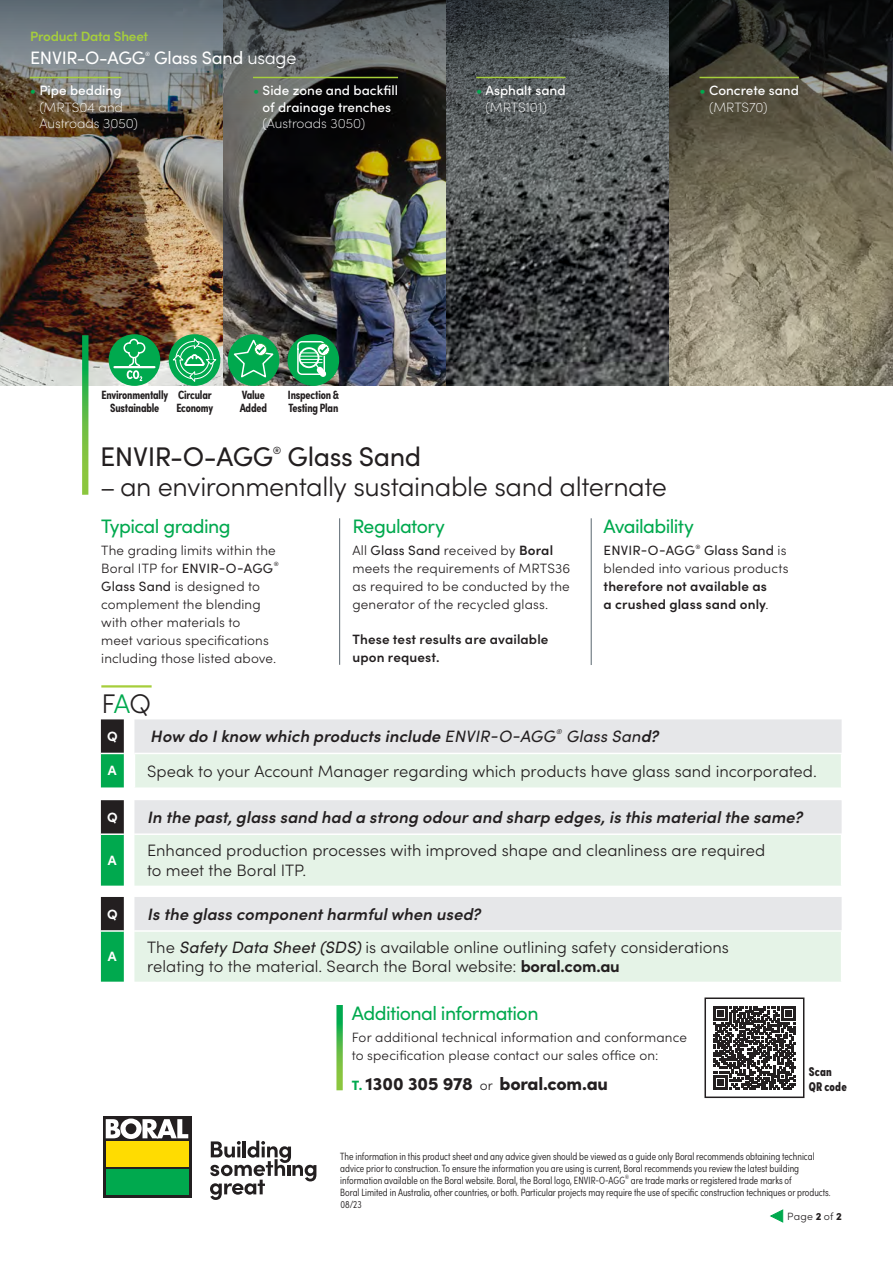
<style>
.page{position:relative;width:893px;height:1263px;background:#fff}
.page>*{position:absolute;margin:0;border:0;box-sizing:border-box;transform-origin:0 0}
.t1{font:300 27px "Sofia Pro";letter-spacing:-.015em;color:#231f20}
.t2{font:27px "Sofia Pro";letter-spacing:-.015em;color:#231f20}
.t3{font:19.5px "Sofia Pro";letter-spacing:-.03em;color:#00a94e}
.t4{font:900 18px "Sofia Pro";letter-spacing:-.015em;color:#231f20}
.t5{font:18px "Sofia Pro";letter-spacing:-.015em;color:#fff}
.t6{font:300 16.5px/19.5px "Sofia Pro";color:#231f20}
.t7{font:italic 600 16.5px "Sofia Pro";letter-spacing:.005em;color:#231f20}
.t8{font:italic 16.5px "Sofia Pro";letter-spacing:.01em;color:#231f20}
.t9{font:300 13.5px/18px "Sofia Pro";letter-spacing:.01em;color:#231f20}
.t10{font:600 13.5px/18px "Sofia Pro";letter-spacing:.01em;color:#231f20}
.t11{font:500 13.5px/16.5px "Sofia Pro";color:#fff}
.t12{font:200 13.5px/16.5px "Sofia Pro";color:#fff}
.t13{font:600 13.5px "Sofia Pro";letter-spacing:-.015em;color:#a6ce3b}
.t14{font:700 13.5px "Sofia Pro";color:#fff}
.t15{font:900 12.75px/15px "Sofia Pro Condensed";letter-spacing:.01em;color:#231f20}
.t16{font:700 12px/13.5px "Sofia Pro Condensed";letter-spacing:-.015em;color:#231f20}
.t17{font:300 10.5px/12px "Sofia Pro Condensed";color:#231f20}
.t18{font:300 10.5px "Sofia Pro";letter-spacing:.015em;color:#231f20}
.t19{font:10.5px "Sofia Pro";color:#231f20}
.t20{font:italic 7.05px "Sofia Pro";color:#231f20}
.t21{font:300 6.15px "Sofia Pro Condensed";color:#231f20}
.t22{font:6.15px "Sofia Pro";color:#231f20}
.t23{font:6.15px "Sofia Pro";color:#fff}
.s1{font-weight:300}
.s2{font-weight:500;color:#00a94e}
.s3{font-weight:500}
.s4{color:#00a94e}
.s5{font-weight:200}
.s6{font-weight:400}
.s7{font-weight:600}
.s8{font-weight:400;font-style:italic}
.s9{font-weight:700}
.s10{font-size:13.5px;color:#00a94e}
.s11{font-weight:300;font-size:13.5px}
.s12{font-weight:900}
</style>
<div class="page">
<svg style="left:82px;top:386px;width:6px;height:109px"></svg>
<svg style="left:103px;top:1116px;width:88px;height:81px"></svg>
<div style="left:106px;top:1141px;width:82px;height:26px;background:#ffdc01"></div>
<div style="left:106px;top:1169px;width:82px;height:25px;background:#00a94e"></div>
<svg style="left:106px;top:1118px;width:82px;height:21px"></svg>
<svg style="left:210px;top:1141px;width:106px;height:59px"></svg>
<img style="left:0;top:0;width:893px;height:386px">
<svg style="left:713px;top:1006px;width:83px;height:83px"></svg>
<div style="left:704px;top:997px;width:100px;height:101px;border:2px solid #231f20"></div>
<svg style="left:336px;top:1005px;width:7px;height:85px"></svg>
<hr style="left:30px;top:77px;width:92px;height:1px;background:#a6ce3b">
<hr style="left:253px;top:77px;width:145px;height:1px;background:#a6ce3b">
<hr style="left:476px;top:77px;width:90px;height:1px;background:#a6ce3b">
<hr style="left:699px;top:77px;width:100px;height:1px;background:#a6ce3b">
<div style="left:134px;top:719px;width:708px;height:34px;background:#e6e7e9"></div>
<svg style="left:134px;top:754px;width:708px;height:228px;background:#e8f0ea"></svg>
<hr style="left:841px;top:754px;width:1px;height:33px;background:#fff">
<svg style="left:841px;top:787px;width:1px;height:13px"></svg>
<hr style="left:841px;top:835px;width:1px;height:51px;background:#fff">
<hr style="left:841px;top:932px;width:1px;height:50px;background:#fff">
<hr style="left:134px;top:833px;width:708px;height:2px;background:#fff">
<svg style="left:101px;top:719px;width:23px;height:263px;background:#2b7f51"></svg>
<hr style="left:134px;top:930px;width:708px;height:2px;background:#fff">
<hr style="left:134px;top:754px;width:1px;height:33px;background:#fff">
<hr style="left:101px;top:685px;width:51px;height:2px;background:#a6ce3b">
<hr style="left:339px;top:518px;width:1px;height:147px;background:#5a666f">
<hr style="left:591px;top:518px;width:1px;height:147px;background:#5a666f">
<div style="left:228px;top:335px;width:51px;height:50px;background:#00a94e;border-radius:50%"></div>
<div style="left:228px;top:334px;width:51px;height:52px;border:2px solid #00a94e;border-radius:50%"></div>
<svg style="left:231px;top:338px;width:45px;height:41px"></svg>
<div style="left:288px;top:335px;width:50px;height:50px;background:#00a94e;border-radius:50%"></div>
<div style="left:287px;top:334px;width:52px;height:52px;border:2px solid #00a94e;border-radius:50%"></div>
<div style="left:297px;top:341px;width:28px;height:34px;border:2px solid #fff;border-radius:4px"></div>
<div style="left:299px;top:347px;width:20px;height:21px;border:2px solid #fff;border-radius:50%"></div>
<svg style="left:300px;top:343px;width:32px;height:40px"></svg>
<div style="left:169px;top:334px;width:51px;height:52px;border:2px solid #00a94e;border-radius:50%"></div>
<svg style="left:171px;top:336px;width:47px;height:48px;background:#42b874"></svg>
<div style="left:109px;top:335px;width:51px;height:50px;background:#00a94e;border-radius:50%"></div>
<div style="left:109px;top:334px;width:51px;height:52px;border:2px solid #00a94e;border-radius:50%"></div>
<hr style="left:114px;top:366px;width:40px;height:2px;background:#fff">
<svg style="left:123px;top:338px;width:23px;height:43px"></svg>
<svg style="left:770px;top:1209px;width:14px;height:14px"></svg>
<p class="t13" style="left:30px;top:26px;width:120px">Product Data Sheet</p>
<h3 class="t5" style="left:30px;top:45px;width:117px">ENVIR-O-AGG</h3>
<p class="t23" style="left:145px;top:49px;width:7px">®</p>
<h3 class="t5" style="left:154px;top:45px;width:144px">Glass Sand <span class="s1">usage</span></h3>
<p class="t12" style="left:39px;top:82px;width:100px;text-indent:-10px"><span class="s2">•</span> <span class="s3">Pipe bedding </span>(MRTS04 and<br>Austroads 3050)</p>
<p class="t11" style="left:253px;top:81px;width:147px;text-align:center"><span class="s4">•</span> Side zone and backfill of drainage trenches</p>
<p class="t12" style="left:263px;top:115px;width:104px">(Austroads 3050)</p>
<p class="t11" style="left:486px;top:81px;width:81px;text-indent:-9px"><span class="s4">•</span> Asphalt sand <span class="s5">(MRTS101)</span></p>
<p class="t11" style="left:709px;top:81px;width:91px;text-indent:-10px"><span class="s4">•</span> Concrete sand <span class="s5">(MRTS70)</span></p>
<p class="t16" style="left:102px;top:387px;width:68px;text-align:center">Environmentally<br>Sustainable</p>
<p class="t16" style="left:176px;top:387px;width:38px">Circular<br>Economy</p>
<p class="t16" style="left:240px;top:387px;width:29px">Value<br>Added</p>
<p class="t16" style="left:288px;top:387px;width:53px">Inspection &amp;<br>Testing Plan</p>
<h1 class="t2" style="left:100px;top:437px;width:174px">ENVIR-O-AGG</h1>
<p class="t19" style="left:273px;top:443px;width:10px">®</p>
<h1 class="t2" style="left:288px;top:437px;width:135px">Glass Sand</h1>
<h1 class="t1" style="left:100px;top:467px;width:568px">– an environmentally sustainable sand alternate</h1>
<h2 class="t3" style="left:101px;top:511px;width:131px">Typical grading</h2>
<p class="t9" style="left:101px;top:540px;width:176px">The grading limits within the<br>Boral ITP for <span class="s6">ENVIR‑O‑AGG</span></p>
<p class="t22" style="left:274px;top:560px;width:7px">®</p>
<p class="t9" style="left:101px;top:576px;width:176px"><span class="s6">Glass Sand</span> is designed to complement the blending with other materials to<br>meet various specifications including those listed above.</p>
<h2 class="t3" style="left:352px;top:511px;width:94px">Regulatory</h2>
<p class="t9" style="left:352px;top:540px;width:220px">All <span class="s6">Glass Sand</span> received by <span class="s7">Boral </span>meets the requirements of MRTS36 as required to be conducted by the generator of the recycled glass.</p>
<p class="t10" style="left:352px;top:629px;width:198px">These test results are available upon request.</p>
<h2 class="t3" style="left:604px;top:511px;width:92px">Availability</h2>
<p class="t9" style="left:604px;top:540px;width:187px"><span class="s6">ENVIR-O-AGG</span><sup>®</sup> <span class="s6">Glass Sand</span> is blended into various products</p>
<p class="t10" style="left:604px;top:576px;width:167px">therefore not available as a crushed glass sand only<span class="s1">.</span></p>
<h1 class="t1" style="left:101px;top:684px;width:51px">F<span class="s4">A</span>Q</h1>
<p class="t14" style="left:107px;top:726px;width:12px">Q</p>
<h3 class="t7" style="left:150px;top:724px;width:407px">How do I know which products include <span class="s6">ENVIR‑O‑AGG</span></h3>
<p class="t20" style="left:556px;top:726px;width:7px">®</p>
<h3 class="t8" style="left:566px;top:724px;width:94px">Glass San<span class="s7">d?</span></h3>
<p class="t14" style="left:108px;top:760px;width:10px">A</p>
<h3 class="t6" style="left:147px;top:760px;width:671px">Speak to your Account Manager regarding which products have glass sand incorporated.</h3>
<p class="t14" style="left:107px;top:807px;width:12px">Q</p>
<h3 class="t7" style="left:147px;top:805px;width:657px">In the past, glass sand had a strong odour and sharp edges, is this material the same?</h3>
<p class="t14" style="left:108px;top:850px;width:10px">A</p>
<h3 class="t6" style="left:147px;top:840px;width:620px">Enhanced production processes with improved shape and cleanliness are required to meet the Boral ITP.</h3>
<p class="t14" style="left:107px;top:903px;width:12px">Q</p>
<h3 class="t7" style="left:147px;top:901px;width:335px">Is the glass component harmful when used?</h3>
<p class="t14" style="left:108px;top:946px;width:10px">A</p>
<h3 class="t6" style="left:147px;top:936px;width:583px">The <span class="s8">Safety Data Sheet (SDS)</span> is available online outlining safety considerations relating to the material. Search the Boral website: <span class="s9">boral.com.au</span></h3>
<h2 class="t3" style="left:352px;top:999px;width:188px">Additional information</h2>
<p class="t9" style="left:352px;top:1027px;width:337px">For additional technical information and conformance to specification please contact our sales office on:</p>
<h3 class="t4" style="left:352px;top:1069px;width:258px"><span class="s10">T.</span> 1300 305 978 <span class="s11">or</span> boral.com.au</h3>
<p class="t15" style="left:809px;top:1063px;width:40px">Scan<br>QR code</p>
<p class="t17" style="left:340px;top:1150px;width:476px">The information in this product sheet and any advice given should be viewed as a guide only Boral recommends obtaining technical advice prior to construction. To ensure the information you are using is current, Boral recommends you review the latest building information available on the Boral website. Boral, the Boral logo, ENVIR-O-AGG</p>
<p class="t21" style="left:625px;top:1172px;width:5px">®</p>
<p class="t17" style="left:340px;top:1174px;width:492px;text-indent:291px">are trade marks or registered trade marks of<br>Boral Limited in Australia, other countries, or both. Particular projects may require the use of specific construction techniques or products.<br>08/23</p>
<p class="t18" style="left:787px;top:1208px;width:56px">Page <span class="s12">2</span> of <span class="s12">2</span></p>
</div>
